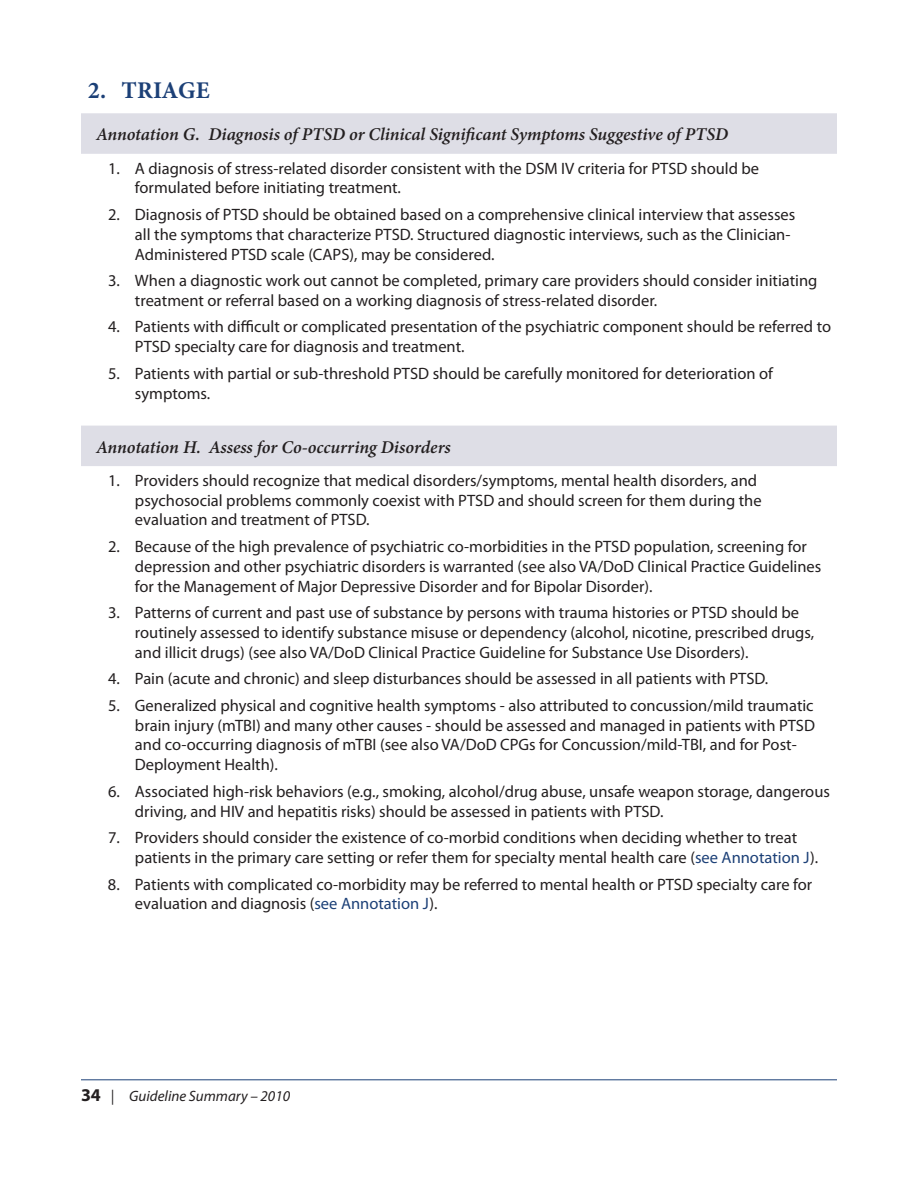
<style>
.page{position:relative;width:918px;height:1188px;background:#fff}
.page>*{position:absolute;margin:0;border:0;box-sizing:border-box;transform-origin:0 0}
.t1{font:700 24px "Minion Pro";letter-spacing:.01em;color:#1c4077}
.t2{font:italic 600 18px "Minion Pro";color:#231f20}
.t3{font:16.5px/19.8px "Myriad Pro";color:#231f20}
.t4{font:italic 15px "Myriad Pro";color:#231f20}
.s1{color:#1c4077}
.s2{font-weight:700;font-style:normal;font-size:18px}
</style>
<div class="page">
<hr style="left:81px;top:1080px;width:756px;height:1px;background:#1c4077">
<div style="left:81px;top:113px;width:756px;height:41px;background:#dedee6"></div>
<div style="left:81px;top:426px;width:756px;height:40px;background:#dedee6"></div>
<h1 class="t1" style="left:88px;top:81px;width:123px">2. TRIAGE</h1>
<p class="t2" style="left:96px;top:127px;width:634px">Annotation G. Diagnosis of PTSD or Clinical Significant Symptoms Suggestive of PTSD</p>
<p class="t3" style="left:135px;top:159px;width:626px;text-indent:-27px">1. A diagnosis of stress-related disorder consistent with the DSM IV criteria for PTSD should be formulated before initiating treatment.</p>
<p class="t3" style="left:135px;top:206px;width:662px;text-indent:-27px">2. Diagnosis of PTSD should be obtained based on a comprehensive clinical interview that assesses all the symptoms that characterize PTSD. Structured diagnostic interviews, such as the Clinician-<br>Administered PTSD scale (CAPS), may be considered.</p>
<p class="t3" style="left:135px;top:272px;width:684px;text-indent:-27px">3. When a diagnostic work out cannot be completed, primary care providers should consider initiating treatment or referral based on a working diagnosis of stress-related disorder.</p>
<p class="t3" style="left:135px;top:318px;width:698px;text-indent:-27px">4. Patients with difficult or complicated presentation of the psychiatric component should be referred to<br>PTSD specialty care for diagnosis and treatment.</p>
<p class="t3" style="left:135px;top:364px;width:640px;text-indent:-27px">5. Patients with partial or sub-threshold PTSD should be carefully monitored for deterioration of symptoms.</p>
<p class="t2" style="left:96px;top:440px;width:356px">Annotation H. Assess for Co-occurring Disorders</p>
<p class="t3" style="left:135px;top:472px;width:628px;text-indent:-27px">1. Providers should recognize that medical disorders/symptoms, mental health disorders, and psychosocial problems commonly coexist with PTSD and should screen for them during the evaluation and treatment of PTSD.</p>
<p class="t3" style="left:135px;top:538px;width:688px;text-indent:-27px">2. Because of the high prevalence of psychiatric co-morbidities in the PTSD population, screening for depression and other psychiatric disorders is warranted (see also VA/DoD Clinical Practice Guidelines for the Management of Major Depressive Disorder and for Bipolar Disorder).</p>
<p class="t3" style="left:135px;top:604px;width:681px;text-indent:-27px">3. Patterns of current and past use of substance by persons with trauma histories or PTSD should be routinely assessed to identify substance misuse or dependency (alcohol, nicotine, prescribed drugs, and illicit drugs) (see also VA/DoD Clinical Practice Guideline for Substance Use Disorders).</p>
<p class="t3" style="left:108px;top:670px;width:662px">4. Pain (acute and chronic) and sleep disturbances should be assessed in all patients with PTSD.</p>
<p class="t3" style="left:135px;top:697px;width:682px;text-indent:-27px">5. Generalized physical and cognitive health symptoms - also attributed to concussion/mild traumatic brain injury (mTBI) and many other causes - should be assessed and managed in patients with PTSD and co-occurring diagnosis of mTBI (see also VA/DoD CPGs for Concussion/mild-TBI, and for Post-Deployment Health).</p>
<p class="t3" style="left:135px;top:782px;width:696px;text-indent:-27px">6. Associated high-risk behaviors (e.g., smoking, alcohol/drug abuse, unsafe weapon storage, dangerous driving, and HIV and hepatitis risks) should be assessed in patients with PTSD.</p>
<p class="t3" style="left:135px;top:829px;width:685px;text-indent:-27px">7. Providers should consider the existence of co-morbid conditions when deciding whether to treat patients in the primary care setting or refer them for specialty mental health care (<span class="s1">see Annotation J</span>).</p>
<p class="t3" style="left:135px;top:875px;width:679px;text-indent:-27px">8. Patients with complicated co-morbidity may be referred to mental health or PTSD specialty care for evaluation and diagnosis (<span class="s1">see Annotation J</span>).</p>
<p class="t4" style="left:81px;top:1090px;width:211px"><span class="s2">34</span> | Guideline Summary – 2010</p>
</div>
